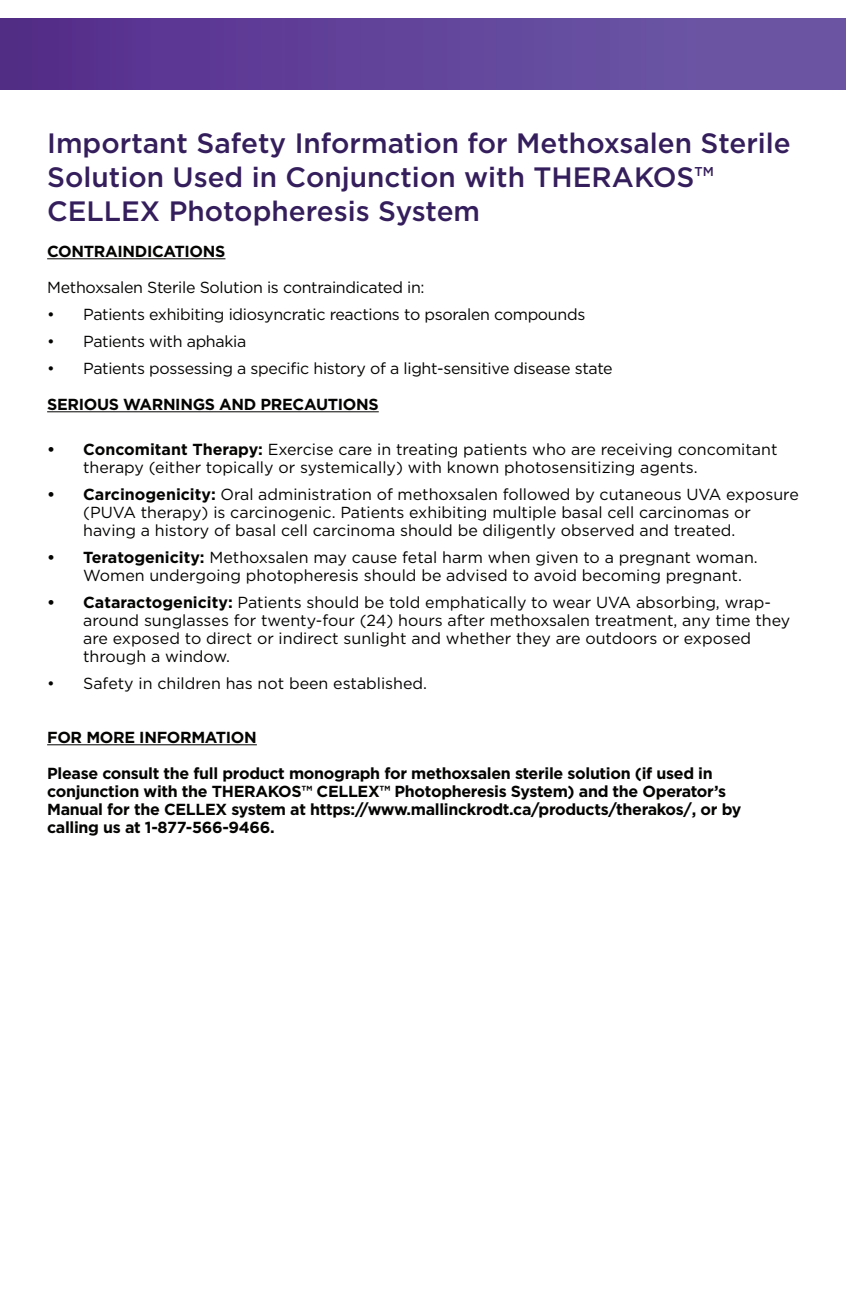
<style>
.page{position:relative;width:864px;height:1296px;background:#fff}
.page>*{position:absolute;margin:0;border:0;box-sizing:border-box;transform-origin:0 0}
.t1{font:500 28px/34px "Gotham";color:#351e5c}
.t2{font:16px/18px "Gotham";color:#040503}
.t3{font:700 16px/18px "Gotham";letter-spacing:-.02em;color:#040503}
.t4{font:16px "Gotham";letter-spacing:-.02em;color:#040503}
.s1{font-weight:700}
</style>
<div class="page">
<img style="left:0;top:18px;width:845px;height:72px">
<hr style="left:47px;top:258px;width:178px;height:1px;background:#040503">
<hr style="left:47px;top:411px;width:332px;height:1px;background:#040503">
<hr style="left:47px;top:744px;width:210px;height:1px;background:#040503">
<h1 class="t1" style="left:47px;top:126px;width:745px">Important Safety Information for Methoxsalen Sterile<br>Solution Used in Conjunction with THERAKOS<sup>TM<br></sup>CELLEX Photopheresis System</h1>
<p class="t3" style="left:47px;top:242px;width:180px">CONTRAINDICATIONS</p>
<p class="t4" style="left:47px;top:277px;width:379px">Methoxsalen Sterile Solution is contraindicated in:</p>
<p class="t4" style="left:47px;top:304px;width:540px">• Patients exhibiting idiosyncratic reactions to psoralen compounds</p>
<p class="t4" style="left:47px;top:331px;width:201px">• Patients with aphakia</p>
<p class="t4" style="left:47px;top:358px;width:567px">• Patients possessing a specific history of a light-sensitive disease state</p>
<p class="t3" style="left:47px;top:395px;width:333px">SERIOUS WARNINGS AND PRECAUTIONS</p>
<p class="t2" style="left:83px;top:440px;width:696px;text-indent:-36px"><span class="s1">• Concomitant Therapy:</span> Exercise care in treating patients who are receiving concomitant therapy (either topically or systemically) with known photosensitizing agents.</p>
<p class="t2" style="left:83px;top:485px;width:717px;text-indent:-36px"><span class="s1">• Carcinogenicity:</span> Oral administration of methoxsalen followed by cutaneous UVA exposure (PUVA therapy) is carcinogenic. Patients exhibiting multiple basal cell carcinomas or having a history of basal cell carcinoma should be diligently observed and treated.</p>
<p class="t2" style="left:83px;top:548px;width:676px;text-indent:-36px"><span class="s1">• Teratogenicity:</span> Methoxsalen may cause fetal harm when given to a pregnant woman.<br>Women undergoing photopheresis should be advised to avoid becoming pregnant.</p>
<p class="t2" style="left:83px;top:593px;width:709px;text-indent:-36px"><span class="s1">• Cataractogenicity:</span> Patients should be told emphatically to wear UVA absorbing, wrap&shy;around sunglasses for twenty-four (24) hours after methoxsalen treatment, any time they are exposed to direct or indirect sunlight and whether they are outdoors or exposed through a window.</p>
<p class="t2" style="left:47px;top:674px;width:381px">• Safety in children has not been established.</p>
<p class="t3" style="left:47px;top:728px;width:211px">FOR MORE INFORMATION</p>
<p class="t3" style="left:47px;top:764px;width:696px">Please consult the full product monograph for methoxsalen sterile solution (if used in conjunction with the THERAKOS™ CELLEX™ Photopheresis System) and the Operator’s Manual for the CELLEX system at https://www.mallinckrodt.ca/products/therakos/, or by calling us at 1-877-566-9466.</p>
</div>
